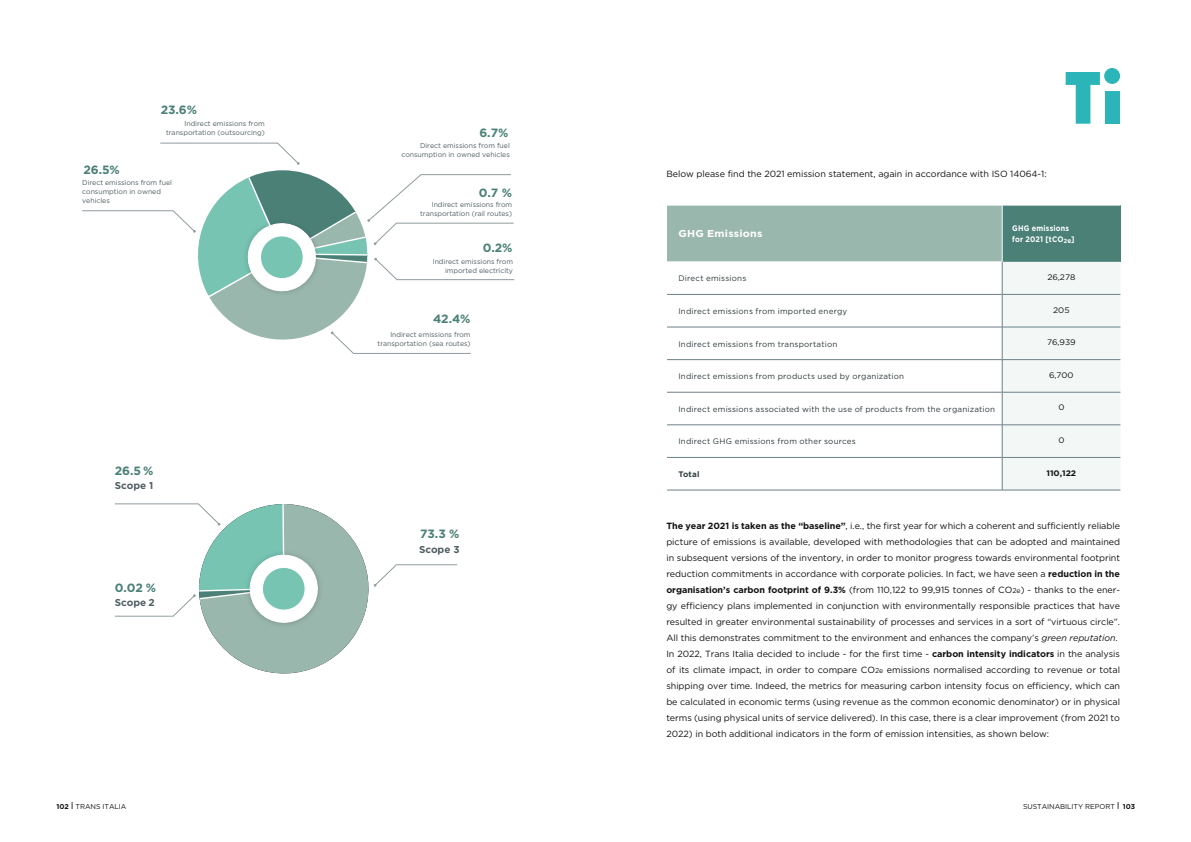
<style>
.page{position:relative;width:1191px;height:842px;background:#fff}
.page>*{position:absolute;margin:0;border:0;box-sizing:border-box;transform-origin:0 0}
.t1{font:700 12px "Gotham HTF";letter-spacing:-.005em;color:#4a8076}
.t2{font:700 10px "Gotham HTF";letter-spacing:-.005em;color:#4f5e62}
.t3{font:700 10px "Gotham HTF";letter-spacing:.025em;color:#fff;scale:1.06 1}
.t4{font:9px/16px "Gotham HTF";letter-spacing:-.005em;color:#121212}
.t5{font:8px "Gotham HTF";letter-spacing:.025em;color:#2f3a3d}
.t6{font:700 8px/11px "Gotham HTF";letter-spacing:.03em;color:#fff;scale:.9 1}
.t7{font:8px "Gotham HTF";letter-spacing:-.005em;color:#121212;scale:1.06 1}
.t8{font:700 8px "Gotham HTF";letter-spacing:-.005em;color:#121212;scale:1.06 1}
.t9{font:700 8px "Gotham HTF";letter-spacing:.025em;color:#2f3a3d}
.t10{font:7px/9px "Gotham HTF";letter-spacing:-.005em;color:#4f5e62;text-align:right}
.t11{font:7px "Gotham HTF";letter-spacing:-.005em;color:#121212}
.s1{font-size:6px}
.s2{font-size:7px}
.s3{font-weight:700}
.s4{font-style:italic}
.s5{font-size:10px}
</style>
<div class="page">
<svg style="left:1065px;top:72px;width:35px;height:52px"></svg>
<div style="left:1105px;top:91px;width:14px;height:33px;background:#2bb5b8"></div>
<div style="left:1104px;top:68px;width:16px;height:16px;background:#2bb5b8;border-radius:50%"></div>
<svg style="left:82px;top:142px;width:433px;height:212px"></svg>
<svg style="left:114px;top:503px;width:344px;height:171px"></svg>
<div style="left:667px;top:205px;width:335px;height:57px;background:#9ab7ae"></div>
<div style="left:1002px;top:205px;width:118px;height:57px;background:#4a8076"></div>
<div style="left:1003px;top:262px;width:117px;height:228px;background:#f3f8f6"></div>
<hr style="left:1002px;top:262px;width:1px;height:32px;background:#6c8087">
<hr style="left:1002px;top:295px;width:1px;height:32px;background:#6c8087">
<hr style="left:1002px;top:327px;width:1px;height:32px;background:#6c8087">
<hr style="left:1002px;top:360px;width:1px;height:32px;background:#6c8087">
<hr style="left:1002px;top:392px;width:1px;height:33px;background:#6c8087">
<hr style="left:1002px;top:425px;width:1px;height:32px;background:#6c8087">
<hr style="left:667px;top:294px;width:335px;height:1px;background:#6c8087">
<hr style="left:667px;top:327px;width:335px;height:1px;background:#6c8087">
<hr style="left:667px;top:359px;width:335px;height:1px;background:#6c8087">
<hr style="left:667px;top:392px;width:335px;height:1px;background:#6c8087">
<hr style="left:667px;top:425px;width:335px;height:1px;background:#6c8087">
<hr style="left:667px;top:457px;width:335px;height:1px;background:#6c8087">
<hr style="left:667px;top:490px;width:335px;height:1px;background:#6c8087">
<hr style="left:1002px;top:458px;width:1px;height:32px;background:#6c8087">
<hr style="left:1002px;top:457px;width:118px;height:1px;background:#6c8087">
<hr style="left:1002px;top:490px;width:118px;height:1px;background:#6c8087">
<hr style="left:1002px;top:359px;width:118px;height:1px;background:#6c8087">
<hr style="left:1002px;top:392px;width:118px;height:1px;background:#6c8087">
<hr style="left:1002px;top:425px;width:118px;height:1px;background:#6c8087">
<hr style="left:667px;top:205px;width:335px;height:1px;background:#fff">
<hr style="left:1002px;top:205px;width:118px;height:1px;background:#fff">
<hr style="left:1002px;top:205px;width:1px;height:57px;background:#fff">
<hr style="left:1002px;top:294px;width:118px;height:1px;background:#6c8087">
<hr style="left:1002px;top:327px;width:118px;height:1px;background:#6c8087">
<h1 class="t1" style="left:161px;top:103px;width:38px">23.6%</h1>
<h1 class="t1" style="left:83px;top:163px;width:38px">26.5%</h1>
<p class="t10" style="left:166px;top:119px;width:100px">lndirect emissions from transportation (outsourcing)</p>
<p class="t10" style="left:82px;top:178px;width:91px;text-align:left">Direct emissions from fuel consumption in owned vehicles</p>
<h1 class="t1" style="left:115px;top:463px;width:40px">26.5 %</h1>
<p class="t2" style="left:115px;top:480px;width:40px">Scope 1</p>
<h1 class="t1" style="left:115px;top:581px;width:43px">0.02 %</h1>
<p class="t2" style="left:115px;top:597px;width:41px">Scope 2</p>
<h1 class="t1" style="left:479px;top:126px;width:30px">6.7%</h1>
<p class="t10" style="left:401px;top:141px;width:110px">Direct emissions from fuel consumption in owned vehicles</p>
<h1 class="t1" style="left:479px;top:186px;width:35px">0.7 %</h1>
<p class="t10" style="left:420px;top:200px;width:93px">lndirect emissions from transportation (rail routes)</p>
<h1 class="t1" style="left:483px;top:241px;width:31px">0.2%</h1>
<p class="t10" style="left:433px;top:256px;width:82px">lndirect emissions from imported electricity</p>
<h1 class="t1" style="left:433px;top:312px;width:39px">42.4%</h1>
<p class="t10" style="left:377px;top:329px;width:95px">lndirect emissions from transportation (sea routes)</p>
<h1 class="t1" style="left:420px;top:527px;width:41px">73.3 %</h1>
<p class="t2" style="left:419px;top:543px;width:42px">Scope 3</p>
<p class="t4" style="left:666px;top:166px;width:382px">Below please find the 2021 emission statement, again in accordance with ISO 14064-1:</p>
<p class="t3" style="left:678px;top:228px;width:81px">GHG Emissions</p>
<p class="t6" style="left:1012px;top:223px;width:71px">GHG emissions for 2021 [tCO<span class="s1">2</span><span class="s2">e</span>]</p>
<p class="t5" style="left:678px;top:274px;width:69px">Direct emissions</p>
<p class="t7" style="left:1047px;top:273px;width:28px">26,278</p>
<p class="t5" style="left:678px;top:307px;width:170px">Indirect emissions from imported energy</p>
<p class="t7" style="left:1053px;top:305px;width:17px">205</p>
<p class="t5" style="left:678px;top:339px;width:160px">Indirect emissions from transportation</p>
<p class="t7" style="left:1047px;top:338px;width:29px">76,939</p>
<p class="t5" style="left:678px;top:372px;width:227px">Indirect emissions from products used by organization</p>
<p class="t7" style="left:1049px;top:370px;width:25px">6,700</p>
<p class="t5" style="left:678px;top:404px;width:318px">Indirect emissions associated with the use of products from the organization</p>
<p class="t7" style="left:1058px;top:403px;width:7px">0</p>
<p class="t5" style="left:678px;top:437px;width:179px">Indirect GHG emissions from other sources</p>
<p class="t7" style="left:1058px;top:436px;width:7px">0</p>
<p class="t9" style="left:678px;top:469px;width:23px">Total</p>
<p class="t8" style="left:1046px;top:468px;width:30px">110,122</p>
<p class="t4" style="left:666px;top:517px;width:455px"><span class="s3">The year 2021 is taken as the “baseline”</span>, i.e., the first year for which a coherent and sufficiently reliable picture of emissions is available, developed with methodologies that can be adopted and maintained in subsequent versions of the inventory, in order to monitor progress towards environmental footprint reduction commitments in accordance with corporate policies. In fact, we have seen a <span class="s3">reduction in the organisation’s carbon footprint of 9.3%</span> (from 110,122 to 99,915 tonnes of CO<span class="s2">2e</span>) - thanks to the ener&shy;gy efficiency plans implemented in conjunction with environmentally responsible practices that have resulted in greater environmental sustainability of processes and services in a sort of “virtuous circle”.<br>All this demonstrates commitment to the environment and enhances the company’s <span class="s4">green reputation</span>.<br>In 2022, Trans Italia decided to include - for the first time - <span class="s3">carbon intensity indicators</span> in the analysis of its climate impact, in order to compare CO<span class="s2">2e</span> emissions normalised according to revenue or total shipping over time. Indeed, the metrics for measuring carbon intensity focus on efficiency, which can be calculated in economic terms (using revenue as the common economic denominator) or in physical terms (using physical units of service delivered). In this case, there is a clear improvement (from 2021 to 2022) in both additional indicators in the form of emission intensities, as shown below:</p>
<p class="t11" style="left:57px;top:803px;width:71px"><span class="s3">102</span> <span class="s5">I</span> TRANS ITALIA</p>
<p class="t11" style="left:1023px;top:803px;width:113px">SUSTAINABILITY REPORT <span class="s5">I</span> <span class="s3">103</span></p>
</div>
